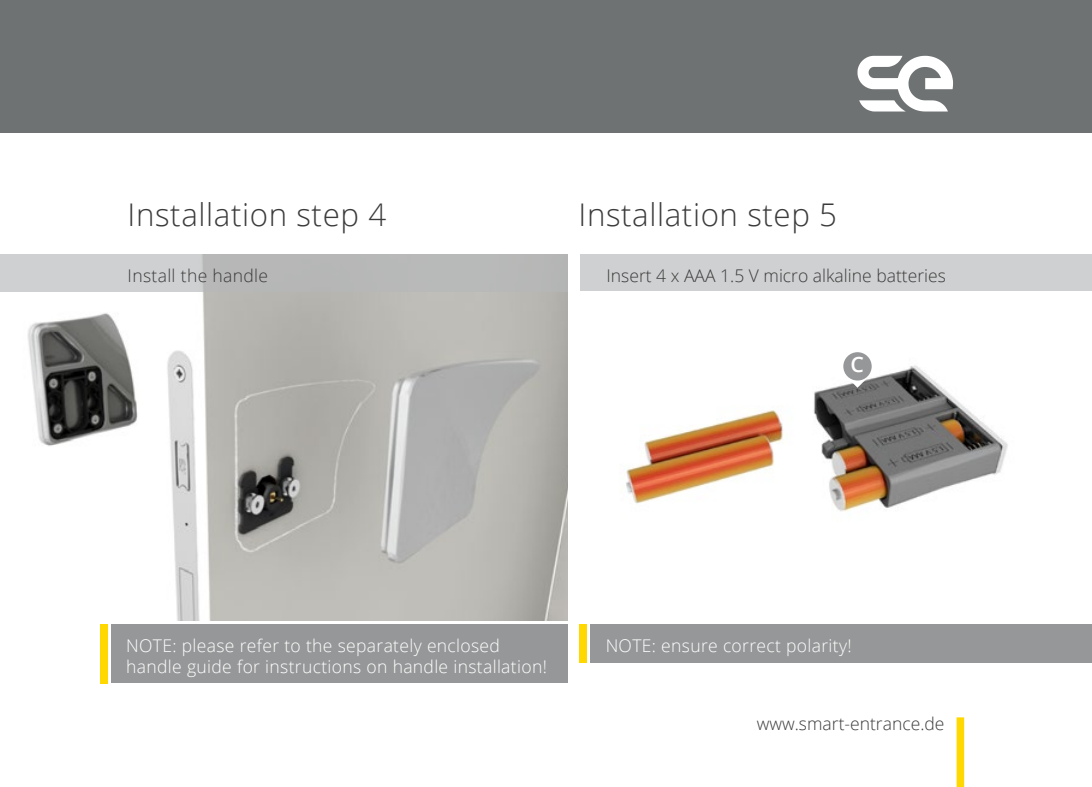
<style>
.page{position:relative;width:1092px;height:787px;background:#fff}
.page>*{position:absolute;margin:0;border:0;box-sizing:border-box;transform-origin:0 0}
.t1{font:300 31.25px "Open Sans";letter-spacing:.02em;color:#3c3b3c}
.t2{font:600 21.25px "Open Sans";color:#fff}
.t3{font:300 17.5px/21px "Open Sans";letter-spacing:.02em;color:#fff}
.t4{font:300 17.5px "Open Sans";color:#3c3b3c}
.t5{font:300 17.5px "Open Sans";letter-spacing:.02em;color:#3c3b3c}
</style>
<div class="page">
<img style="left:626px;top:365px;width:382px;height:147px">
<img style="left:27px;top:292px;width:540px;height:328px">
<div style="left:0;top:0;width:1091px;height:133px;background:#6f7273"></div>
<svg style="left:857px;top:56px;width:96px;height:55px"></svg>
<div style="left:956px;top:717px;width:8px;height:70px;background:#ffd801"></div>
<div style="left:0;top:254px;width:567px;height:38px;background:linear-gradient(to right,#d0d1d2,#aeafae)"></div>
<div style="left:580px;top:254px;width:511px;height:37px;background:#cfd0d1"></div>
<div style="left:111px;top:624px;width:456px;height:58px;background:#969798"></div>
<div style="left:100px;top:624px;width:7px;height:59px;background:#ffd801"></div>
<div style="left:590px;top:624px;width:501px;height:38px;background:#969798"></div>
<div style="left:579px;top:624px;width:8px;height:39px;background:#ffd801"></div>
<svg style="left:840px;top:352px;width:34px;height:36px"></svg>
<div style="left:843px;top:352px;width:28px;height:28px;background:#969798;border-radius:50%"></div>
<h1 class="t1" style="left:128px;top:193px;width:260px">Installation step 4</h1>
<h1 class="t1" style="left:578px;top:193px;width:260px">Installation step 5</h1>
<p class="t5" style="left:128px;top:264px;width:142px">Install the handle</p>
<p class="t4" style="left:606px;top:264px;width:341px">Insert 4 x AAA 1.5 V micro alkaline batteries</p>
<p class="t2" style="left:850px;top:350px;width:15px">C</p>
<p class="t3" style="left:126px;top:634px;width:422px">NOTE: please refer to the separately enclosed handle guide for instructions on handle installation!</p>
<p class="t3" style="left:605px;top:634px;width:247px">NOTE: ensure correct polarity!</p>
<p class="t4" style="left:756px;top:712px;width:189px">www.smart-entrance.de</p>
</div>
